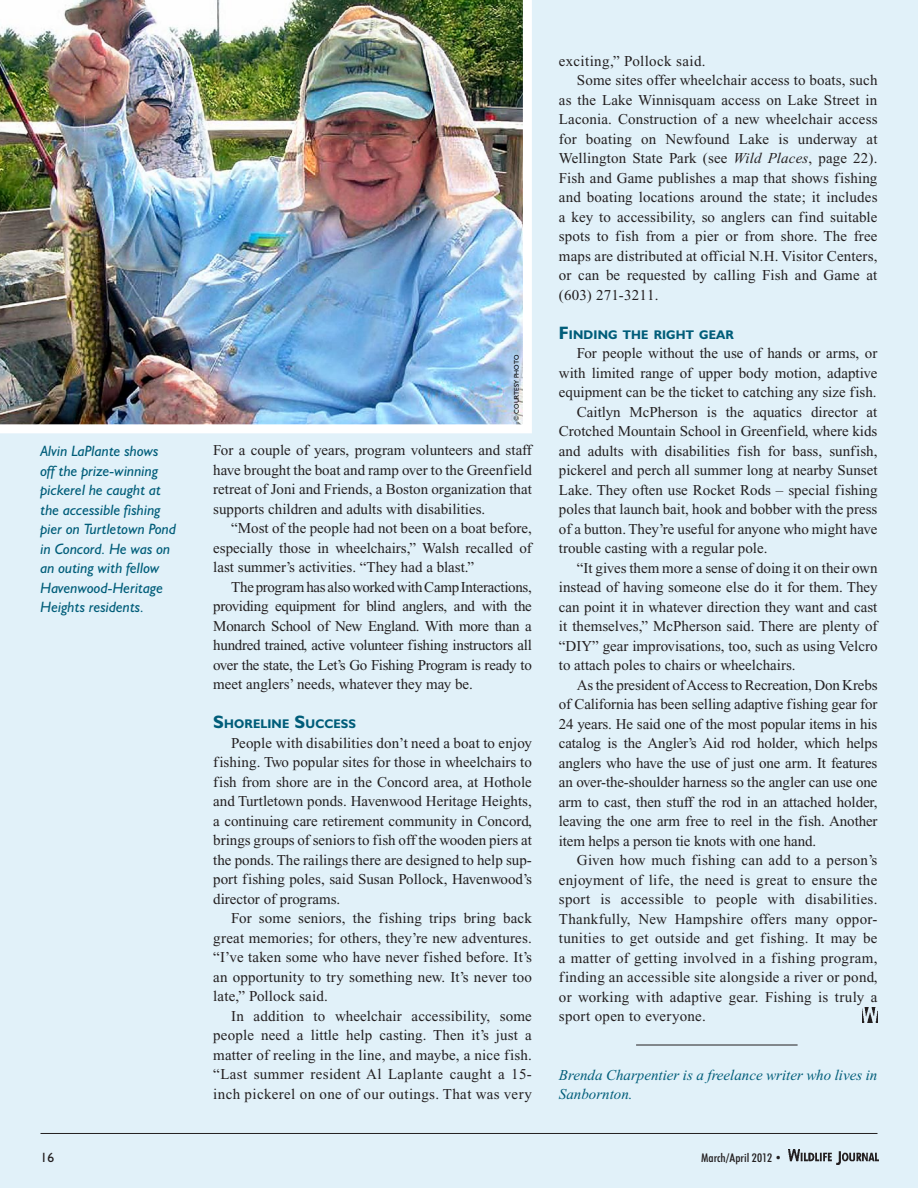
<style>
.page{position:relative;width:918px;height:1188px;background:#e1f1f9}
.page>*{position:absolute;margin:0;border:0;box-sizing:border-box;transform-origin:0 0}
.Body_Text{font:15px/19.5px "Times New Roman";color:#231f20;text-align:justify}
.Body_Caption{font:italic 15px/19.5px "Humanist 521 BT";color:#005d79}
.Body_Text_First_Para{font:italic 15px/19.5px "Times New Roman";color:#005d79}
.Body_Text-2{font:15px "Times New Roman";letter-spacing:.025em;color:#231f20}
.t1{font:13.5px "Humanist 521 BT";color:#231f20}
.Body_Subhead{font:700 12.6px "Humanist 521 BT";letter-spacing:.015em;color:#005d79}
.t2{font:500 condensed 12px "Futura BT";color:#231f20;scale:1.1 1}
.PHOTO_CREDIT{font:6.75px "Humanist 521 BT";color:#000}
.s1{font-size:18px}
.s2{font-style:italic}
.s3{font-family:"Formal 436 BT";font-weight:400;font-stretch:normal}
</style>
<div class="page">
<img style="left:0;top:0;width:532px;height:433px">
<hr style="left:40px;top:1133px;width:838px;height:1px;background:#231f20">
<hr style="left:636px;top:1045px;width:162px;height:1px;background:#231f20">
<img style="left:862px;top:1008px;width:16px;height:14px">
<p class="Body_Caption" style="left:40px;top:441px;width:137px">Alvin LaPlante shows off the prize-winning pickerel he caught at the accessible fishing pier on Turtletown Pond in Concord. He was on an outing with fellow<br>Havenwood-Heritage<br>Heights residents.</p>
<p class="PHOTO_CREDIT" style="left:512px;top:421px;width:68px;rotate:-90deg">© courtesy photo</p>
<p class="Body_Text" style="left:213px;top:441px;width:320px">For a couple of years, program volunteers and staff have brought the boat and ramp over to the Greenfield retreat of Joni and Friends, a Boston organization that supports children and adults with disabilities.</p>
<p class="Body_Text" style="left:213px;top:519px;width:320px;text-indent:18px">“Most of the people had not been on a boat before, especially those in wheelchairs,” Walsh recalled of last summer’s activities. “They had a blast.”</p>
<p class="Body_Text" style="left:213px;top:577px;width:320px;text-indent:18px">The program has also worked with Camp Interactions, providing equipment for blind anglers, and with the Monarch School of New England. With more than a hundred trained, active volunteer fishing instructors all over the state, the Let’s Go Fishing Program is ready to meet anglers’ needs, whatever they may be.</p>
<p class="Body_Subhead" style="left:213px;top:716px;width:144px"><span class="s1">S</span>HORELINE <span class="s1">S</span>UCCESS</p>
<p class="Body_Text" style="left:213px;top:733px;width:320px;text-indent:18px">People with disabilities don’t need a boat to enjoy fishing. Two popular sites for those in wheelchairs to fish from shore are in the Concord area, at Hothole and Turtletown ponds. Havenwood Heritage Heights, a continuing care retirement community in Concord, brings groups of seniors to fish off the wooden piers at the ponds. The railings there are designed to help sup&shy;port fishing poles, said Susan Pollock, Havenwood’s director of programs.</p>
<p class="Body_Text" style="left:213px;top:909px;width:320px;text-indent:18px">For some seniors, the fishing trips bring back great memories; for others, they’re new adventures. “I’ve taken some who have never fished before. It’s an opportunity to try something new. It’s never too late,” Pollock said.</p>
<p class="Body_Text" style="left:213px;top:1006px;width:320px;text-indent:18px">In addition to wheelchair accessibility, some people need a little help casting. Then it’s just a matter of reeling in the line, and maybe, a nice fish. “Last summer resident Al Laplante caught a 15- inch pickerel on one of our outings. That was very</p>
<p class="Body_Text-2" style="left:559px;top:53px;width:148px">exciting,” Pollock said.</p>
<p class="Body_Text" style="left:559px;top:71px;width:320px;text-indent:18px">Some sites offer wheelchair access to boats, such as the Lake Winnisquam access on Lake Street in Laconia. Construction of a new wheelchair access for boating on Newfound Lake is underway at Wellington State Park (see <span class="s2">Wild Places</span>, page 22).<br>Fish and Game publishes a map that shows fishing and boating locations around the state; it includes a key to accessibility, so anglers can find suitable spots to fish from a pier or from shore. The free maps are distributed at official N.H. Visitor Centers, or can be requested by calling Fish and Game at (603) 271-3211.</p>
<p class="Body_Subhead" style="left:559px;top:327px;width:176px"><span class="s1">F</span>INDING THE RIGHT GEAR</p>
<p class="Body_Text" style="left:559px;top:344px;width:320px;text-indent:18px">For people without the use of hands or arms, or with limited range of upper body motion, adaptive equipment can be the ticket to catching any size fish.</p>
<p class="Body_Text" style="left:559px;top:402px;width:320px;text-indent:18px">Caitlyn McPherson is the aquatics director at Crotched Mountain School in Greenfield, where kids and adults with disabilities fish for bass, sunfish, pickerel and perch all summer long at nearby Sunset Lake. They often use Rocket Rods – special fishing poles that launch bait, hook and bobber with the press of a button. They’re useful for anyone who might have trouble casting with a regular pole.</p>
<p class="Body_Text" style="left:559px;top:558px;width:320px;text-indent:18px">“It gives them more a sense of doing it on their own instead of having someone else do it for them. They can point it in whatever direction they want and cast it themselves,” McPherson said. There are plenty of “DIY” gear improvisations, too, such as using Velcro to attach poles to chairs or wheelchairs.</p>
<p class="Body_Text" style="left:559px;top:675px;width:320px;text-indent:18px">As the president of Access to Recreation, Don Krebs of California has been selling adaptive fishing gear for 24 years. He said one of the most popular items in his catalog is the Angler’s Aid rod holder, which helps anglers who have the use of just one arm. It features an over-the-shoulder harness so the angler can use one arm to cast, then stuff the rod in an attached holder, leaving the one arm free to reel in the fish. Another item helps a person tie knots with one hand.</p>
<p class="Body_Text" style="left:559px;top:851px;width:320px;text-indent:18px">Given how much fishing can add to a person’s enjoyment of life, the need is great to ensure the sport is accessible to people with disabilities.<br>Thankfully, New Hampshire offers many oppor&shy;tunities to get outside and get fishing. It may be a matter of getting involved in a fishing program, finding an accessible site alongside a river or pond, or working with adaptive gear. Fishing is truly a sport open to everyone.</p>
<p class="Body_Text_First_Para" style="left:559px;top:1065px;width:320px">Brenda Charpentier is a freelance writer who lives in<br>Sanbornton.</p>
<p class="t1" style="left:41px;top:1149px;width:15px">16</p>
<p class="t2" style="left:701px;top:1150px;width:75px">March/April 2012 <span class="s3">•</span></p>
</div>
